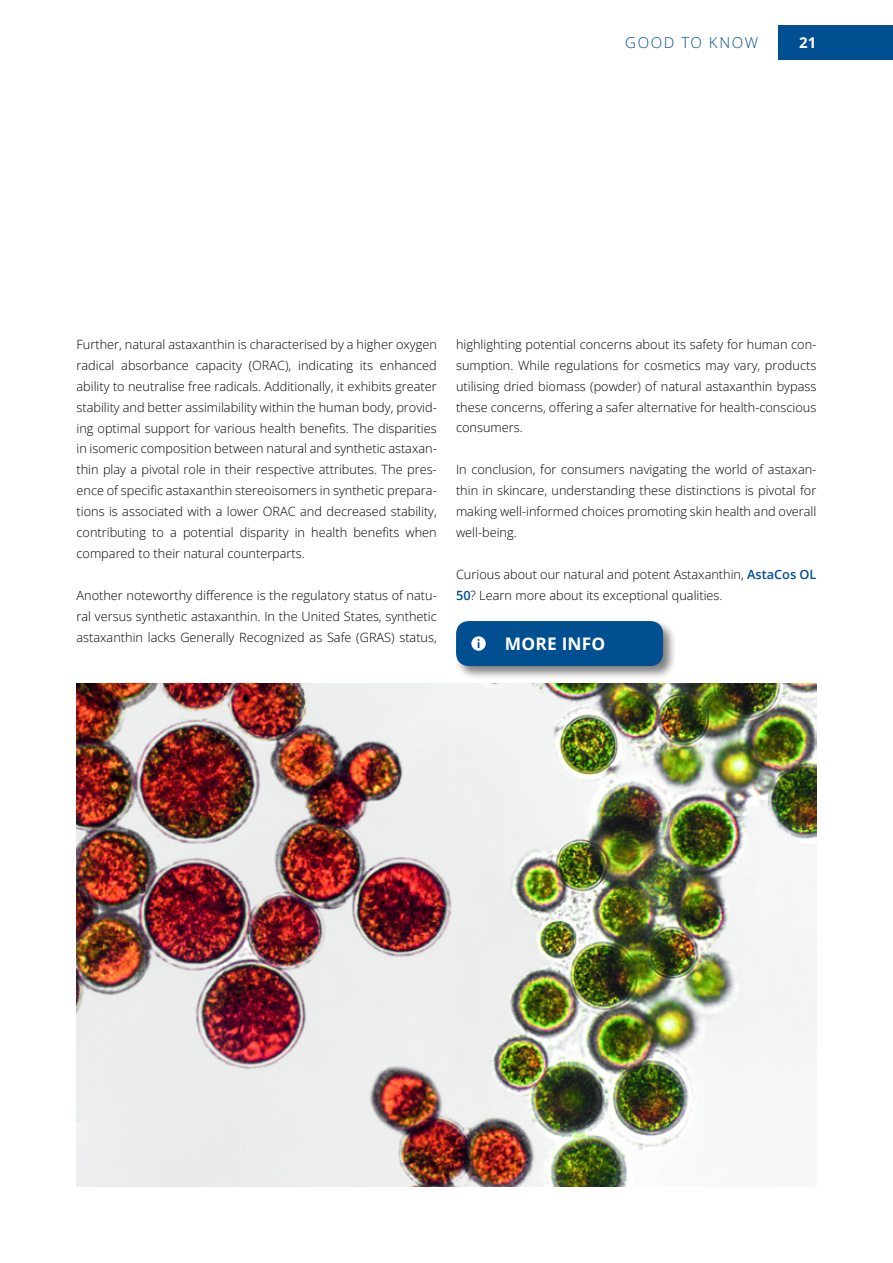
<style>
.page{position:relative;width:893px;height:1263px;background:#fff}
.page>*{position:absolute;margin:0;border:0;box-sizing:border-box;transform-origin:0 0}
.t1{font:700 17.4px "Open Sans";letter-spacing:.01em;color:#fff}
.t2{font:15px "Open Sans";letter-spacing:.105em;color:#004f91}
.t3{font:700 15px "Open Sans";color:#fff}
.t4{font:12.75px/21px "Open Sans";color:#000;text-align:justify}
.s1{font-weight:600;color:#004f91}
</style>
<div class="page">
<div style="left:778px;top:26px;width:115px;height:34px;background:#004f91"></div>
<img style="left:77px;top:684px;width:739px;height:502px">
<div style="left:454px;top:620px;width:223px;height:60px;background:#000;opacity:.5"></div>
<div style="left:456px;top:621px;width:207px;height:45px;background:#004f91"></div>
<p class="t2" style="left:625px;top:32px;width:134px">GOOD TO KNOW</p>
<p class="t3" style="left:799px;top:32px;width:19px">21</p>
<p class="t4" style="left:77px;top:333px;width:362px">Further, natural astaxanthin is characterised by a higher oxygen radical absorbance capacity (ORAC), indicating its enhanced ability to neutralise free radicals. Additionally, it exhibits greater stability and better assimilability within the human body, provid&shy;ing optimal support for various health benefits. The disparities in isomeric composition between natural and synthetic astaxan&shy;thin play a pivotal role in their respective attributes. The pres&shy;ence of specific astaxanthin stereoisomers in synthetic prepara&shy;tions is associated with a lower ORAC and decreased stability, contributing to a potential disparity in health benefits when compared to their natural counterparts.</p>
<p class="t4" style="left:77px;top:585px;width:362px">Another noteworthy difference is the regulatory status of natu&shy;ral versus synthetic astaxanthin. In the United States, synthetic astaxanthin lacks Generally Recognized as Safe (GRAS) status,</p>
<p class="t4" style="left:456px;top:333px;width:362px">highlighting potential concerns about its safety for human con&shy;sumption. While regulations for cosmetics may vary, products utilising dried biomass (powder) of natural astaxanthin bypass these concerns, offering a safer alternative for health-conscious consumers.</p>
<p class="t4" style="left:456px;top:459px;width:362px">In conclusion, for consumers navigating the world of astaxan&shy;thin in skincare, understanding these distinctions is pivotal for making well-informed choices promoting skin health and overall well-being.</p>
<p class="t4" style="left:456px;top:564px;width:362px">Curious about our natural and potent Astaxanthin, <span class="s1">AstaCos OL<br>50</span>? Learn more about its exceptional qualities.</p>
<h1 class="t1" style="left:505px;top:631px;width:102px">MORE INFO</h1>
</div>
